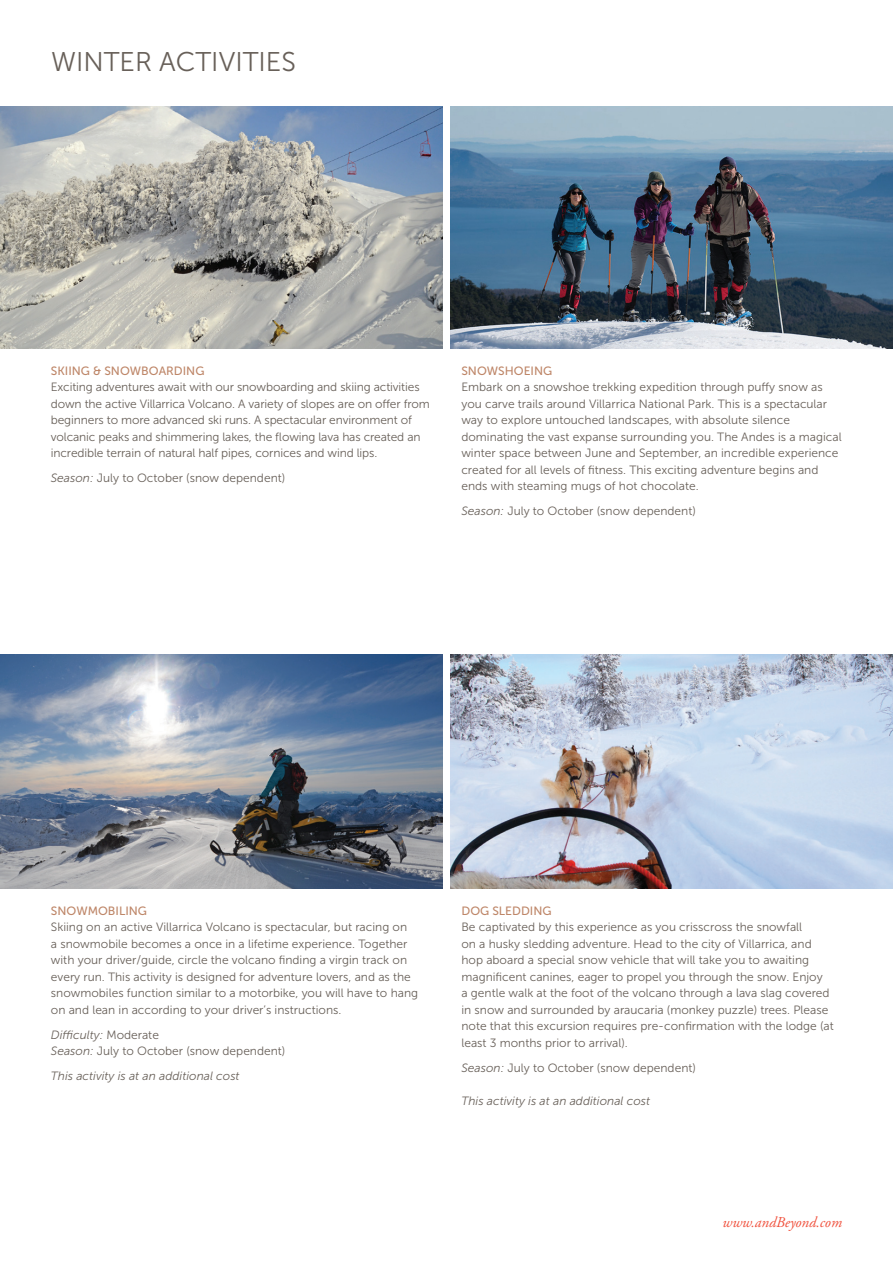
<style>
.page{position:relative;width:893px;height:1263px;background:#fff}
.page>*{position:absolute;margin:0;border:0;box-sizing:border-box;transform-origin:0 0}
.t1{font:27px "Museo Sans 300";color:#686059}
.t2{font:italic 15px "Adobe Garamond Pro";color:#f0523e}
.t3{font:12px/16.5px "Museo Sans 300";color:#686059}
.t4{font:italic 12px "Museo Sans 300";color:#686059}
.t5{font:12px "Museo Sans 500";color:#be8668}
.s1{font-style:italic}
</style>
<div class="page">
<img style="left:450px;top:106px;width:443px;height:243px">
<img style="left:0;top:106px;width:442px;height:243px">
<img style="left:0;top:655px;width:442px;height:234px">
<img style="left:451px;top:655px;width:442px;height:234px">
<h1 class="t1" style="left:51px;top:47px;width:246px">WINTER ACTIVITIES</h1>
<p class="t5" style="left:51px;top:364px;width:155px">SKIING &amp; SNOWBOARDING</p>
<p class="t3" style="left:51px;top:379px;width:381px">Exciting adventures await with our snowboarding and skiing activities down the active Villarrica Volcano. A variety of slopes are on offer from beginners to more advanced ski runs. A spectacular environment of volcanic peaks and shimmering lakes, the flowing lava has created an incredible terrain of natural half pipes, cornices and wind lips.</p>
<p class="t3" style="left:51px;top:470px;width:236px"><span class="s1">Season:</span> July to October (snow dependent)</p>
<p class="t5" style="left:461px;top:364px;width:92px">SNOWSHOEING</p>
<p class="t3" style="left:461px;top:379px;width:382px">Embark on a snowshoe trekking expedition through puffy snow as you carve trails around Villarrica National Park. This is a spectacular way to explore untouched landscapes, with absolute silence dominating the vast expanse surrounding you. The Andes is a magical winter space between June and September, an incredible experience created for all levels of fitness. This exciting adventure begins and ends with steaming mugs of hot chocolate.</p>
<p class="t3" style="left:461px;top:503px;width:236px"><span class="s1">Season:</span> July to October (snow dependent)</p>
<p class="t5" style="left:51px;top:904px;width:98px">SNOWMOBILING</p>
<p class="t3" style="left:51px;top:919px;width:369px">Skiing on an active Villarrica Volcano is spectacular, but racing on<br>a snowmobile becomes a once in a lifetime experience. Together with your driver/guide, circle the volcano finding a virgin track on every run. This activity is designed for adventure lovers, and as the snowmobiles function similar to a motorbike, you will have to hang on and lean in according to your driver’s instructions.</p>
<p class="t3" style="left:51px;top:1026px;width:236px"><span class="s1">Difficulty:</span> Moderate<br><span class="s1">Season:</span> July to October (snow dependent)</p>
<p class="t4" style="left:51px;top:1070px;width:190px">This activity is at an additional cost</p>
<p class="t5" style="left:461px;top:904px;width:92px">DOG SLEDDING</p>
<p class="t3" style="left:461px;top:919px;width:374px">Be captivated by this experience as you crisscross the snowfall<br>on a husky sledding adventure. Head to the city of Villarrica, and hop aboard a special snow vehicle that will take you to awaiting magnificent canines, eager to propel you through the snow. Enjoy<br>a gentle walk at the foot of the volcano through a lava slag covered in snow and surrounded by araucaria (monkey puzzle) trees. Please note that this excursion requires pre-confirmation with the lodge (at least 3 months prior to arrival).</p>
<p class="t3" style="left:461px;top:1059px;width:236px"><span class="s1">Season:</span> July to October (snow dependent)</p>
<p class="t4" style="left:461px;top:1094px;width:190px">This activity is at an additional cost</p>
<p class="t2" style="left:722px;top:1213px;width:121px">www.andBeyond.com</p>
</div>
